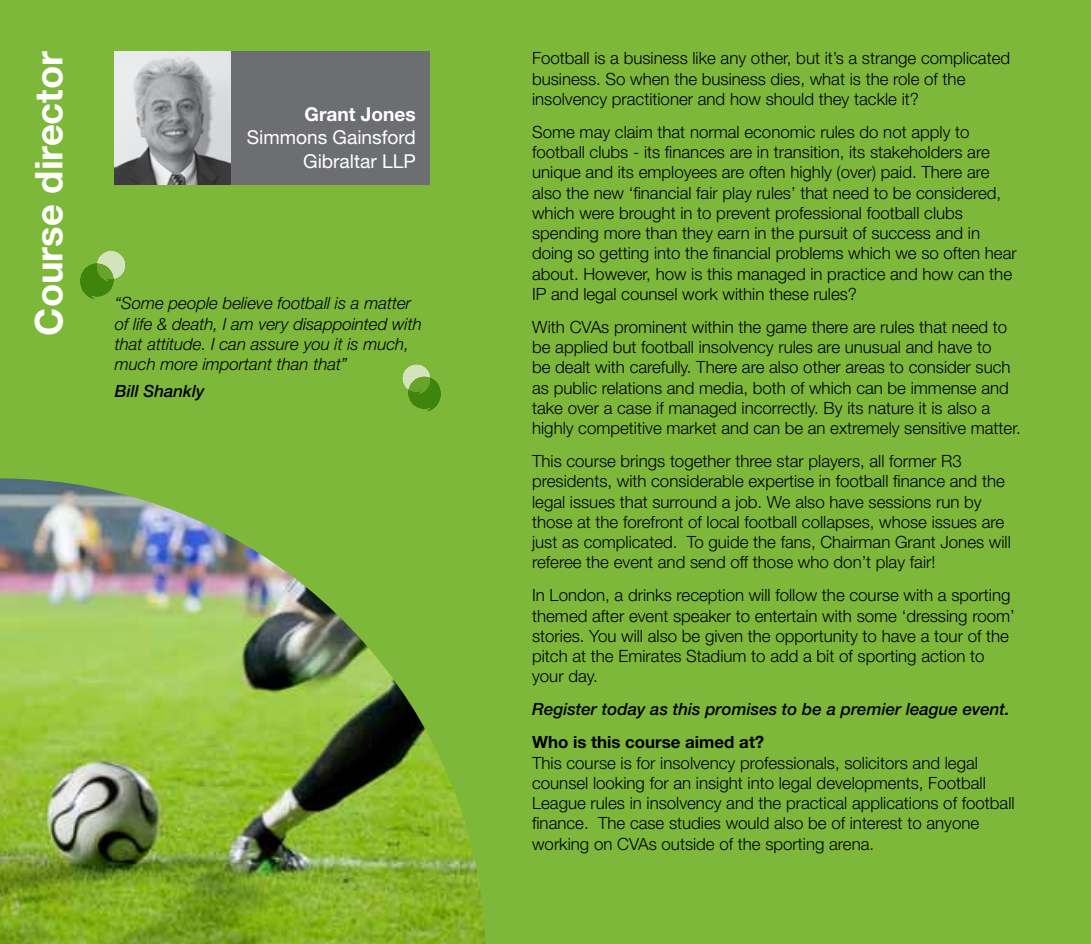
<style>
.page{position:relative;width:1091px;height:944px;background:#7eb83b}
.page>*{position:absolute;margin:0;border:0;box-sizing:border-box;transform-origin:0 0}
.t1{font:700 38.25px "Helvetica Neue";color:#fff}
.t2{font:19.12px/23.6px "Helvetica Neue";color:#fff;text-align:right}
.t3{font:700 19.12px "Helvetica Neue";color:#fff}
.t4{font:300 16.88px/20.2px "Helvetica Neue";color:#000}
.t5{font:italic 300 16.88px/20.2px "Helvetica Neue";color:#000}
.t6{font:italic 500 16.88px "Helvetica Neue";color:#000}
.t7{font:700 16.88px "Helvetica Neue";color:#000}
</style>
<div class="page">
<img style="left:0;top:478px;width:485px;height:466px">
<div style="left:187px;top:51px;width:243px;height:133px;background:#6d6e71"></div>
<img style="left:115px;top:51px;width:116px;height:133px">
<svg style="left:403px;top:365px;width:38px;height:46px"></svg>
<svg style="left:80px;top:251px;width:45px;height:48px"></svg>
<h1 class="t1" style="left:25px;top:336px;width:286px;rotate:-90deg">Course director</h1>
<p class="t3" style="left:304px;top:102px;width:113px">Grant Jones</p>
<p class="t2" style="left:247px;top:125px;width:170px">Simmons Gainsford<br>Gibraltar LLP</p>
<p class="t5" style="left:115px;top:293px;width:308px">“Some people believe football is a matter of life &amp; death, I am very disappointed with that attitude. I can assure you it is much, much more important than that”</p>
<p class="t6" style="left:115px;top:381px;width:91px">Bill Shankly</p>
<p class="t4" style="left:532px;top:48px;width:479px">Football is a business like any other, but it’s a strange complicated business. So when the business dies, what is the role of the insolvency practitioner and how should they tackle it?</p>
<p class="t4" style="left:532px;top:121px;width:486px">Some may claim that normal economic rules do not apply to football clubs - its finances are in transition, its stakeholders are unique and its employees are often highly (over) paid. There are also the new ‘financial fair play rules’ that need to be considered, which were brought in to prevent professional football clubs spending more than they earn in the pursuit of success and in doing so getting into the financial problems which we so often hear about. However, how is this managed in practice and how can the IP and legal counsel work within these rules?</p>
<p class="t4" style="left:532px;top:316px;width:490px">With CVAs prominent within the game there are rules that need to be applied but football insolvency rules are unusual and have to<br>be dealt with carefully. There are also other areas to consider such as public relations and media, both of which can be immense and take over a case if managed incorrectly. By its nature it is also a highly competitive market and can be an extremely sensitive matter.</p>
<p class="t4" style="left:532px;top:451px;width:480px">This course brings together three star players, all former R3 presidents, with considerable expertise in football finance and the legal issues that surround a job. We also have sessions run by those at the forefront of local football collapses, whose issues are just as complicated. To guide the fans, Chairman Grant Jones will referee the event and send off those who don’t play fair!</p>
<p class="t4" style="left:532px;top:585px;width:484px">In London, a drinks reception will follow the course with a sporting themed after event speaker to entertain with some ‘dressing room’ stories. You will also be given the opportunity to have a tour of the pitch at the Emirates Stadium to add a bit of sporting action to your day.</p>
<p class="t6" style="left:532px;top:699px;width:479px">Register today as this promises to be a premier league event.</p>
<p class="t7" style="left:532px;top:732px;width:234px">Who is this course aimed at?</p>
<p class="t4" style="left:532px;top:752px;width:484px">This course is for insolvency professionals, solicitors and legal counsel looking for an insight into legal developments, Football League rules in insolvency and the practical applications of football finance. The case studies would also be of interest to anyone working on CVAs outside of the sporting arena.</p>
</div>
